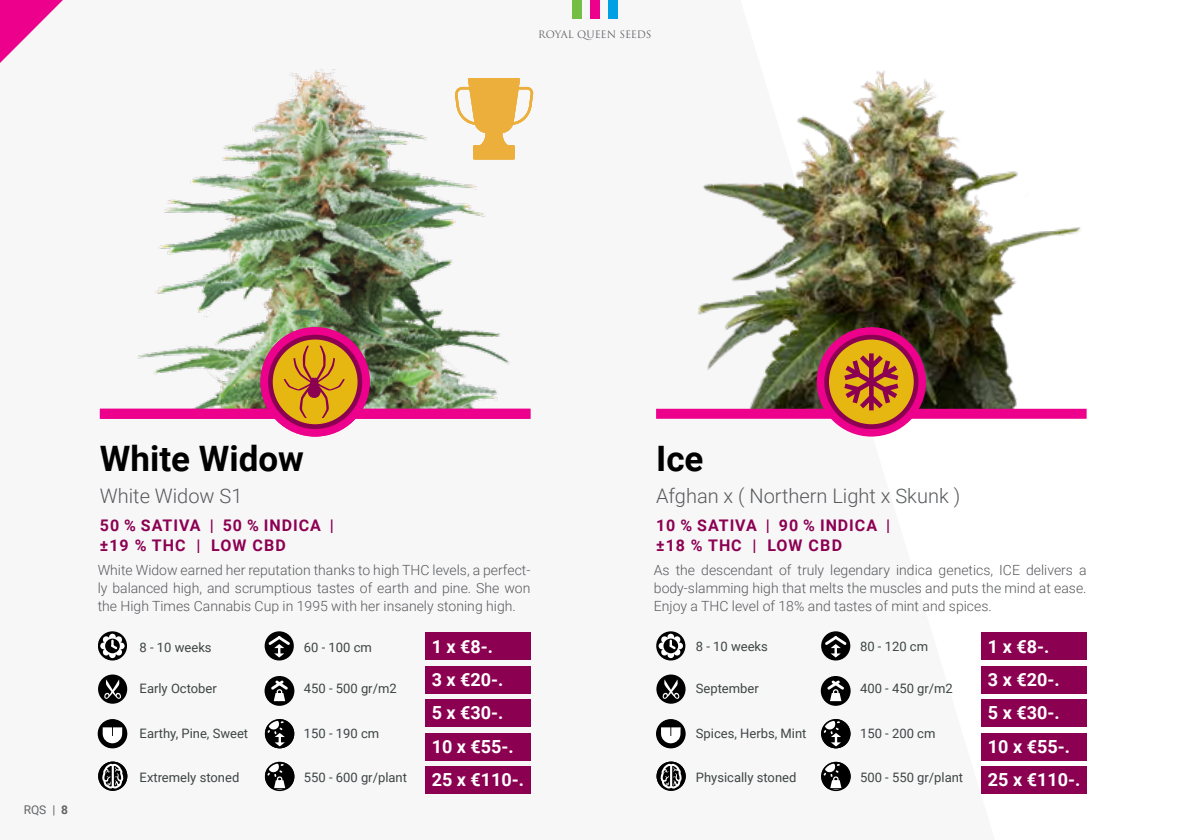
<style>
.page{position:relative;width:1191px;height:840px;background:#fff}
.page>*{position:absolute;margin:0;border:0;box-sizing:border-box;transform-origin:0 0}
.t1{font:700 35px "Roboto";color:#000}
.t2{font:300 20px "Roboto";color:#58595b}
.t3{font:700 18px/33px "Roboto";color:#fff}
.t4{font:700 16px/20px "Roboto";letter-spacing:.06em;color:#8c0052}
.t5{font:300 14px/18px "Roboto";color:#58595b;text-align:justify}
.t6{font:13px "Roboto";color:#3d4543}
.t7{font:12px "Roboto";color:#636466}
.t8{font:10px "Trajan Pro 3";color:#636466}
.s1{font-weight:700}
</style>
<div class="page">
<div style="left:572px;top:0;width:10px;height:18px;background:#72bf44"></div>
<div style="left:590px;top:0;width:9px;height:18px;background:#ec008c"></div>
<div style="left:608px;top:0;width:9px;height:18px;background:#00a1e4"></div>
<img style="left:697px;top:71px;width:384px;height:337px">
<div style="left:656px;top:408px;width:430px;height:10px;background:#ec008c"></div>
<div style="left:816px;top:327px;width:110px;height:109px;background:#ec008c;border-radius:50%"></div>
<svg style="left:824px;top:334px;width:94px;height:95px"></svg>
<svg style="left:826px;top:337px;width:90px;height:89px"></svg>
<div style="left:829px;top:339px;width:84px;height:85px;background:#e6b711;border-radius:50%"></div>
<svg style="left:844px;top:353px;width:54px;height:57px"></svg>
<svg style="left:0;top:0;width:63px;height:63px"></svg>
<svg style="left:265px;top:719px;width:29px;height:28px"></svg>
<svg style="left:264px;top:675px;width:30px;height:30px"></svg>
<svg style="left:271px;top:680px;width:17px;height:20px"></svg>
<div style="left:265px;top:631px;width:29px;height:29px;background:#000;border-radius:50%"></div>
<svg style="left:268px;top:635px;width:22px;height:22px"></svg>
<svg style="left:265px;top:761px;width:29px;height:29px"></svg>
<svg style="left:821px;top:719px;width:29px;height:28px"></svg>
<svg style="left:820px;top:675px;width:30px;height:30px"></svg>
<svg style="left:827px;top:680px;width:17px;height:20px"></svg>
<div style="left:821px;top:631px;width:29px;height:29px;background:#000;border-radius:50%"></div>
<svg style="left:825px;top:635px;width:21px;height:22px"></svg>
<svg style="left:656px;top:631px;width:29px;height:29px"></svg>
<svg style="left:658px;top:642px;width:7px;height:7px"></svg>
<div style="left:667px;top:651px;width:7px;height:6px;background:#fff;border-radius:50%"></div>
<div style="left:676px;top:642px;width:7px;height:7px;background:#fff;border-radius:50%"></div>
<svg style="left:661px;top:635px;width:19px;height:20px"></svg>
<svg style="left:98px;top:631px;width:29px;height:29px"></svg>
<div style="left:109px;top:651px;width:7px;height:6px;background:#fff;border-radius:50%"></div>
<div style="left:118px;top:642px;width:7px;height:7px;background:#fff;border-radius:50%"></div>
<svg style="left:102px;top:635px;width:20px;height:20px"></svg>
<div style="left:656px;top:674px;width:29px;height:29px;background:#000;border-radius:50%"></div>
<svg style="left:662px;top:679px;width:18px;height:19px"></svg>
<div style="left:98px;top:674px;width:29px;height:29px;background:#000;border-radius:50%"></div>
<svg style="left:104px;top:679px;width:17px;height:19px"></svg>
<svg style="left:656px;top:761px;width:29px;height:29px"></svg>
<svg style="left:98px;top:761px;width:29px;height:29px"></svg>
<svg style="left:656px;top:719px;width:29px;height:29px"></svg>
<svg style="left:98px;top:719px;width:29px;height:29px"></svg>
<svg style="left:821px;top:761px;width:29px;height:29px"></svg>
<div style="left:425px;top:632px;width:105px;height:27px;background:#8c0052"></div>
<div style="left:425px;top:666px;width:105px;height:27px;background:#8c0052"></div>
<div style="left:425px;top:699px;width:105px;height:27px;background:#8c0052"></div>
<div style="left:425px;top:766px;width:105px;height:27px;background:#8c0052"></div>
<div style="left:425px;top:732px;width:105px;height:28px;background:#8c0052"></div>
<div style="left:981px;top:632px;width:105px;height:27px;background:#8c0052"></div>
<div style="left:981px;top:666px;width:105px;height:27px;background:#8c0052"></div>
<div style="left:981px;top:699px;width:105px;height:27px;background:#8c0052"></div>
<div style="left:981px;top:766px;width:105px;height:27px;background:#8c0052"></div>
<div style="left:981px;top:732px;width:105px;height:28px;background:#8c0052"></div>
<img style="left:99px;top:68px;width:434px;height:348px">
<div style="left:100px;top:408px;width:430px;height:10px;background:#ec008c"></div>
<div style="left:260px;top:327px;width:110px;height:109px;background:#ec008c;border-radius:50%"></div>
<svg style="left:268px;top:334px;width:94px;height:95px"></svg>
<svg style="left:270px;top:337px;width:90px;height:89px"></svg>
<div style="left:273px;top:339px;width:84px;height:85px;background:#e6b711;border-radius:50%"></div>
<svg style="left:283px;top:345px;width:62px;height:73px"></svg>
<p class="t8" style="left:538px;top:27px;width:115px">ROYAL QUEEN SEEDS</p>
<p class="t7" style="left:24px;top:801px;width:46px">RQS | <span class="s1">8</span></p>
<h1 class="t1" style="left:100px;top:433px;width:206px">White Widow</h1>
<h2 class="t2" style="left:100px;top:481px;width:144px">White Widow S1</h2>
<h1 class="t1" style="left:656px;top:433px;width:49px">Ice</h1>
<h2 class="t2" style="left:656px;top:481px;width:305px">Afghan x ( Northern Light x Skunk )</h2>
<p class="t4" style="left:100px;top:514px;width:235px">50 % SATIVA | 50 % INDICA | ±19 % THC | LOW CBD</p>
<p class="t4" style="left:656px;top:514px;width:235px">10 % SATIVA | 90 % INDICA | ±18 % THC | LOW CBD</p>
<p class="t5" style="left:98px;top:560px;width:434px">White Widow earned her reputation thanks to high THC levels, a perfect&shy;ly balanced high, and scrumptious tastes of earth and pine. She won the High Times Cannabis Cup in 1995 with her insanely stoning high.</p>
<p class="t5" style="left:654px;top:560px;width:434px">As the descendant of truly legendary indica genetics, ICE delivers a body-slamming high that melts the muscles and puts the mind at ease.<br>Enjoy a THC level of 18% and tastes of mint and spices.</p>
<p class="t6" style="left:140px;top:638px;width:74px">8 - 10 weeks</p>
<p class="t6" style="left:140px;top:678px;width:79px">Early October</p>
<p class="t6" style="left:304px;top:638px;width:69px">60 - 100 cm</p>
<p class="t6" style="left:304px;top:678px;width:94px">450 - 500 gr/m2</p>
<p class="t3" style="left:432px;top:629px;width:73px">1 x €8-.<br>3 x €20-.<br>5 x €30-.</p>
<p class="t6" style="left:696px;top:637px;width:74px">8 - 10 weeks</p>
<p class="t6" style="left:696px;top:678px;width:64px">September</p>
<p class="t6" style="left:860px;top:637px;width:69px">80 - 120 cm</p>
<p class="t6" style="left:860px;top:678px;width:94px">400 - 450 gr/m2</p>
<p class="t3" style="left:988px;top:629px;width:73px">1 x €8-.<br>3 x €20-.<br>5 x €30-.</p>
<p class="t6" style="left:140px;top:724px;width:110px">Earthy, Pine, Sweet</p>
<p class="t6" style="left:304px;top:724px;width:77px">150 - 190 cm</p>
<p class="t6" style="left:696px;top:724px;width:112px">Spices, Herbs, Mint</p>
<p class="t3" style="left:432px;top:729px;width:84px">10 x €55-.</p>
<p class="t6" style="left:860px;top:724px;width:77px">150 - 200 cm</p>
<p class="t3" style="left:988px;top:729px;width:84px">10 x €55-.</p>
<p class="t6" style="left:140px;top:767px;width:101px">Extremely stoned</p>
<p class="t6" style="left:304px;top:767px;width:105px">550 - 600 gr/plant</p>
<p class="t3" style="left:432px;top:762px;width:94px">25 x €110-.</p>
<p class="t6" style="left:696px;top:767px;width:102px">Physically stoned</p>
<p class="t6" style="left:860px;top:767px;width:105px">500 - 550 gr/plant</p>
<p class="t3" style="left:988px;top:762px;width:94px">25 x €110-.</p>
</div>
